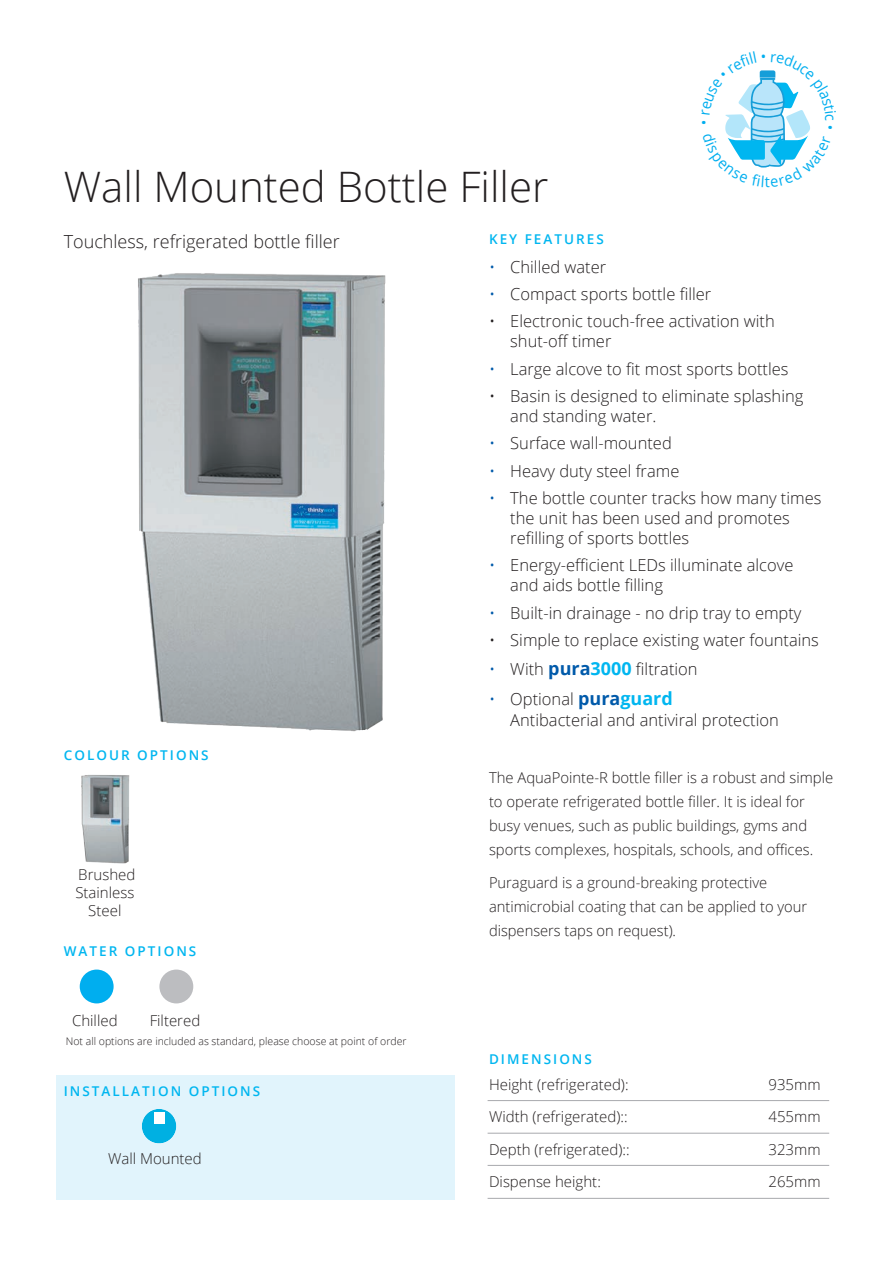
<style>
.page{position:relative;width:893px;height:1263px;background:#fff}
.page>*{position:absolute;margin:0;border:0;box-sizing:border-box;transform-origin:0 0}
.t1{font:300 42px "Open Sans";color:#231f20}
.t2{font:300 18px "Open Sans";color:#231f20}
.t3{font:300 16.5px/19.8px "Open Sans";color:#231f20}
.t4{font:300 15px/24px "Open Sans";color:#231f20}
.t5{font:15px "Open Sans";color:#00aeef}
.t6{font:600 13.5px "Open Sans";letter-spacing:.15em;color:#00b6f0}
.t7{font:300 10.5px "Open Sans";color:#231f20}
.s1{color:#015aaa}
.s2{font-weight:700;font-size:18px;color:#015aaa}
.s3{font-weight:700;font-size:18px;color:#00b6f0}
</style>
<div class="page">
<div style="left:57px;top:1075px;width:398px;height:124px;background:#e1f4fc"></div>
<hr style="left:488px;top:1100px;width:341px;height:1px;background:#a8a9ad">
<hr style="left:488px;top:1165px;width:341px;height:1px;background:#a8a9ad">
<hr style="left:488px;top:1198px;width:341px;height:1px;background:#a8a9ad">
<hr style="left:488px;top:1133px;width:341px;height:1px;background:#a8a9ad">
<div style="left:142px;top:1109px;width:34px;height:34px;background:#00b0e2;border-radius:50%"></div>
<div style="left:154px;top:1113px;width:11px;height:11px;background:#fff"></div>
<div style="left:80px;top:969px;width:34px;height:34px;background:#00aeef;border-radius:50%"></div>
<div style="left:159px;top:969px;width:34px;height:34px;background:#bcbdc0;border-radius:50%"></div>
<img style="left:138px;top:273px;width:248px;height:459px">
<img style="left:81px;top:774px;width:49px;height:90px">
<svg style="left:725px;top:70px;width:85px;height:98px"></svg>
<h1 class="t1" style="left:64px;top:158px;width:486px">Wall Mounted Bottle Filler</h1>
<p class="t2" style="left:64px;top:229px;width:277px">Touchless, refrigerated bottle filler</p>
<p class="t5" style="left:765px;top:171px;width:7px">t</p>
<p class="t6" style="left:489px;top:230px;width:116px">KEY FEATURES</p>
<p class="t3" style="left:489px;top:256px;width:119px"><span class="s1">•</span> Chilled water</p>
<p class="t3" style="left:489px;top:284px;width:224px"><span class="s1">•</span> Compact sports bottle filler</p>
<p class="t3" style="left:510px;top:311px;width:266px;text-indent:-21px">• Electronic touch-free activation with shut-off timer</p>
<p class="t3" style="left:489px;top:358px;width:301px"><span class="s1">•</span> Large alcove to fit most sports bottles</p>
<p class="t3" style="left:510px;top:386px;width:295px;text-indent:-21px">• Basin is designed to eliminate splashing and standing water.</p>
<p class="t3" style="left:489px;top:433px;width:184px"><span class="s1">•</span> Surface wall-mounted</p>
<p class="t3" style="left:489px;top:460px;width:192px"><span class="s1">•</span> Heavy duty steel frame</p>
<p class="t3" style="left:510px;top:488px;width:313px;text-indent:-21px"><span class="s1">•</span> The bottle counter tracks how many times the unit has been used and promotes refilling of sports bottles</p>
<p class="t3" style="left:510px;top:555px;width:285px;text-indent:-21px"><span class="s1">•</span> Energy-efficient LEDs illuminate alcove and aids bottle filling</p>
<p class="t3" style="left:489px;top:602px;width:314px"><span class="s1">•</span> Built-in drainage - no drip tray to empty</p>
<p class="t3" style="left:489px;top:630px;width:331px">• Simple to replace existing water fountains</p>
<p class="t3" style="left:489px;top:659px;width:210px"><span class="s1">•</span> With <span class="s2">pura</span><span class="s3">3000</span> filtration</p>
<p class="t3" style="left:510px;top:687px;width:270px;line-height:21.6px;text-indent:-21px"><span class="s1">•</span> Optional <span class="s2">pura</span><span class="s3">guard<br></span>Antibacterial and antiviral protection</p>
<p class="t6" style="left:64px;top:746px;width:146px">COLOUR OPTIONS</p>
<p class="t4" style="left:75px;top:865px;width:61px;line-height:18px;text-align:center">Brushed<br>Stainless<br>Steel</p>
<p class="t6" style="left:64px;top:942px;width:134px">WATER OPTIONS</p>
<p class="t4" style="left:72px;top:1008px;width:47px">Chilled</p>
<p class="t4" style="left:150px;top:1008px;width:52px">Filtered</p>
<p class="t7" style="left:66px;top:1033px;width:342px">Not all options are included as standard, please choose at point of order</p>
<p class="t6" style="left:64px;top:1082px;width:198px">INSTALLATION OPTIONS</p>
<p class="t4" style="left:108px;top:1146px;width:95px">Wall Mounted</p>
<p class="t4" style="left:489px;top:765px;width:346px">The AquaPointe-R bottle filler is a robust and simple to operate refrigerated bottle filler. It is ideal for busy venues, such as public buildings, gyms and sports complexes, hospitals, schools, and offices.</p>
<p class="t4" style="left:489px;top:870px;width:320px">Puraguard is a ground-breaking protective antimicrobial coating that can be applied to your dispensers taps on request).</p>
<p class="t6" style="left:489px;top:1050px;width:104px">DIMENSIONS</p>
<p class="t4" style="left:489px;top:1072px;width:141px">Height (refrigerated):</p>
<p class="t4" style="left:768px;top:1072px;width:54px">935mm</p>
<p class="t4" style="left:489px;top:1104px;width:140px">Width (refrigerated)::</p>
<p class="t4" style="left:768px;top:1104px;width:54px">455mm</p>
<p class="t4" style="left:489px;top:1137px;width:142px">Depth (refrigerated)::</p>
<p class="t4" style="left:768px;top:1137px;width:54px">323mm</p>
<p class="t4" style="left:489px;top:1169px;width:113px">Dispense height:</p>
<p class="t4" style="left:768px;top:1169px;width:54px">265mm</p>
</div>
